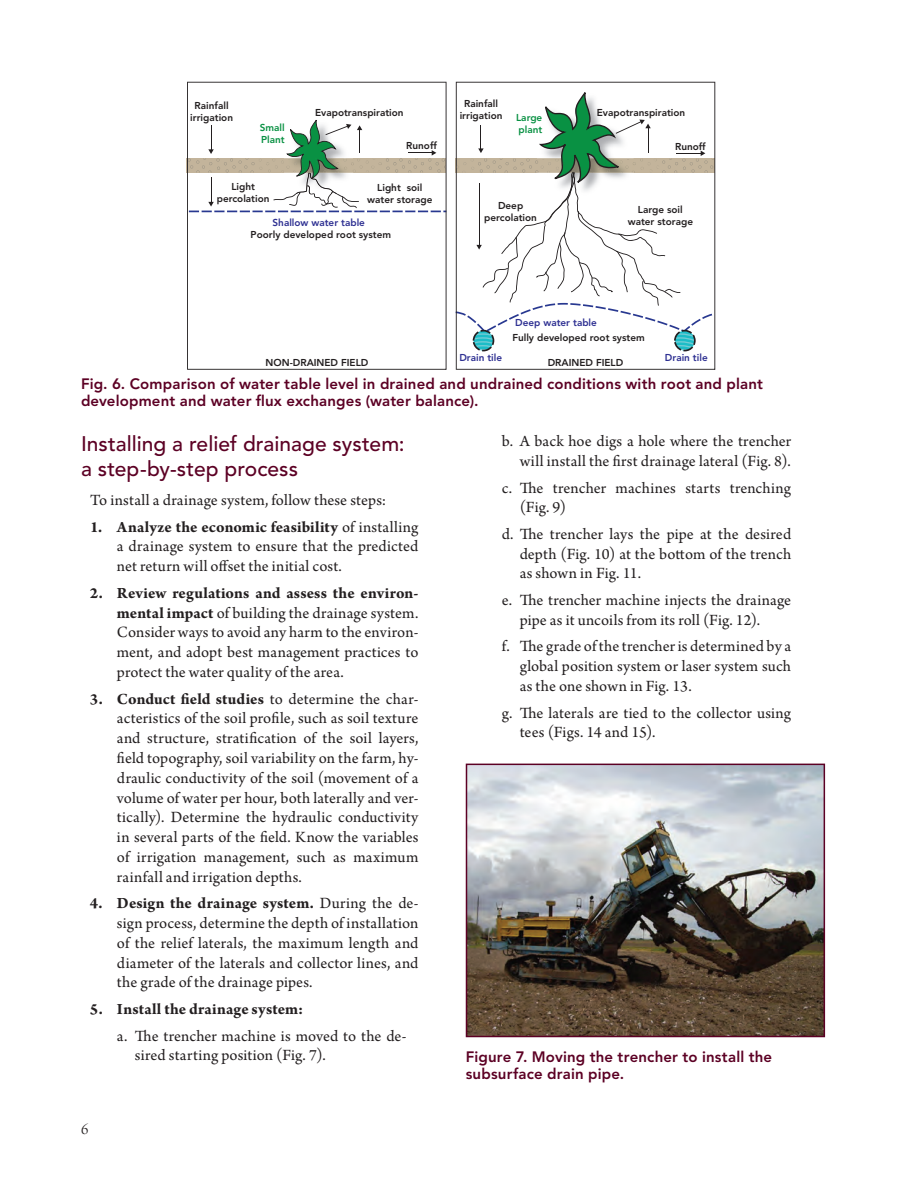
<style>
.page{position:relative;width:918px;height:1188px;background:#fff}
.page>*{position:absolute;margin:0;border:0;box-sizing:border-box;transform-origin:0 0}
.t1{font:500 21px/25.2px "Avenir";color:#5c0024}
.t2{font:16.5px/19.8px "Arno Pro";letter-spacing:.01em;color:#231f20;text-align:justify}
.t3{font:700 16.5px "Arno Pro";letter-spacing:.015em;color:#231f20}
.t4{font:16.5px "Arno Pro Light Display";color:#231f20}
.t5{font:800 15px/16.5px "Avenir";letter-spacing:.01em;color:#5c0024}
.t6{font:800 9.9px/12px "Avenir";color:#231f20;text-align:center}
.t7{font:800 9.9px "Avenir";color:#2e3092}
.t8{font:800 9.9px "Avenir";color:#099143}
.s1{font-weight:700}
</style>
<div class="page">
<img style="left:469px;top:767px;width:353px;height:267px">
<div style="left:466px;top:764px;width:359px;height:273px;border:2px solid #5c0024"></div>
<svg style="left:187px;top:82px;width:260px;height:288px"></svg>
<svg style="left:456px;top:82px;width:259px;height:288px"></svg>
<img style="left:272px;top:158px;width:103px;height:4px">
<img style="left:444px;top:159px;width:30px;height:14px">
<img style="left:541px;top:159px;width:25px;height:14px">
<img style="left:611px;top:159px;width:46px;height:6px">
<p class="t6" style="left:190px;top:100px;width:44px">Rainfall irrigation</p>
<p class="t6" style="left:460px;top:98px;width:44px">Rainfall irrigation</p>
<p class="t6" style="left:315px;top:107px;width:90px">Evapotranspiration</p>
<p class="t6" style="left:597px;top:107px;width:90px">Evapotranspiration</p>
<p class="t6" style="left:406px;top:139px;width:32px">Runoff</p>
<p class="t6" style="left:675px;top:140px;width:32px">Runoff</p>
<p class="t8" style="left:516px;top:112px;width:28px">Large</p>
<p class="t8" style="left:260px;top:122px;width:26px">Small</p>
<p class="t8" style="left:519px;top:124px;width:25px">plant</p>
<p class="t8" style="left:261px;top:134px;width:25px">Plant</p>
<p class="t6" style="left:217px;top:181px;width:54px">Light percolation</p>
<p class="t6" style="left:367px;top:181px;width:67px">Light soil water storage</p>
<p class="t7" style="left:273px;top:217px;width:94px">Shallow water table</p>
<p class="t6" style="left:251px;top:228px;width:142px">Poorly developed root system</p>
<p class="t6" style="left:484px;top:199px;width:54px">Deep percolation</p>
<p class="t6" style="left:628px;top:203px;width:67px">Large soil water storage</p>
<p class="t7" style="left:515px;top:317px;width:83px">Deep water table</p>
<p class="t6" style="left:512px;top:331px;width:134px">Fully developed root system</p>
<p class="t7" style="left:459px;top:352px;width:44px">Drain tile</p>
<p class="t7" style="left:665px;top:352px;width:44px">Drain tile</p>
<p class="t6" style="left:266px;top:357px;width:104px">NON-DRAINED FIELD</p>
<p class="t6" style="left:548px;top:357px;width:77px">DRAINED FIELD</p>
<p class="t5" style="left:81px;top:376px;width:684px">Fig. 6. Comparison of water table level in drained and undrained conditions with root and plant development and water flux exchanges (water balance).</p>
<p class="t1" style="left:81px;top:432px;width:325px">Installing a relief drainage system: a step-by-step process</p>
<p class="t2" style="left:90px;top:491px;width:298px">To install a drainage system, follow these steps:</p>
<p class="t2" style="left:117px;top:518px;width:303px;text-indent:-27px"><span class="s1">1. Analyze the economic feasibility</span> of installing a drainage system to ensure that the predicted net return will offset the initial cost.</p>
<p class="t2" style="left:117px;top:584px;width:303px;text-indent:-27px"><span class="s1">2. Review regulations and assess the environ&shy;mental impact</span> of building the drainage system.<br>Consider ways to avoid any harm to the environ&shy;ment, and adopt best management practices to protect the water quality of the area.</p>
<p class="t2" style="left:117px;top:690px;width:303px;text-indent:-27px"><span class="s1">3. Conduct field studies</span> to determine the char&shy;acteristics of the soil profile, such as soil texture and structure, stratification of the soil layers, field topography, soil variability on the farm, hy&shy;draulic conductivity of the soil (movement of a volume of water per hour, both laterally and ver&shy;tically). Determine the hydraulic conductivity in several parts of the field. Know the variables of irrigation management, such as maximum rainfall and irrigation depths.</p>
<p class="t2" style="left:117px;top:894px;width:303px;text-indent:-27px"><span class="s1">4. Design the drainage system.</span> During the de&shy;sign process, determine the depth of installation of the relief laterals, the maximum length and diameter of the laterals and collector lines, and the grade of the drainage pipes.</p>
<p class="t3" style="left:90px;top:1000px;width:215px">5. Install the drainage system:</p>
<p class="t2" style="left:135px;top:1027px;width:273px;text-indent:-18px">a. The trencher machine is moved to the de&shy;sired starting position (Fig. 7).</p>
<p class="t4" style="left:81px;top:1120px;width:9px">6</p>
<p class="t2" style="left:502px;top:432px;width:291px;text-align:right">b. A back hoe digs a hole where the trencher will install the first drainage lateral (Fig. 8).</p>
<p class="t2" style="left:520px;top:479px;width:273px;text-indent:-18px">c. The trencher machines starts trenching (Fig. 9)</p>
<p class="t2" style="left:520px;top:525px;width:273px;text-indent:-18px">d. The trencher lays the pipe at the desired depth (Fig. 10) at the bottom of the trench as shown in Fig. 11.</p>
<p class="t2" style="left:520px;top:591px;width:273px;text-indent:-18px">e. The trencher machine injects the drainage pipe as it uncoils from its roll (Fig. 12).</p>
<p class="t2" style="left:520px;top:637px;width:273px;text-indent:-18px">f. The grade of the trencher is determined by a global position system or laser system such as the one shown in Fig. 13.</p>
<p class="t2" style="left:520px;top:704px;width:273px;text-indent:-18px">g. The laterals are tied to the collector using tees (Figs. 14 and 15).</p>
<p class="t5" style="left:466px;top:1049px;width:308px">Figure 7. Moving the trencher to install the subsurface drain pipe.</p>
</div>
